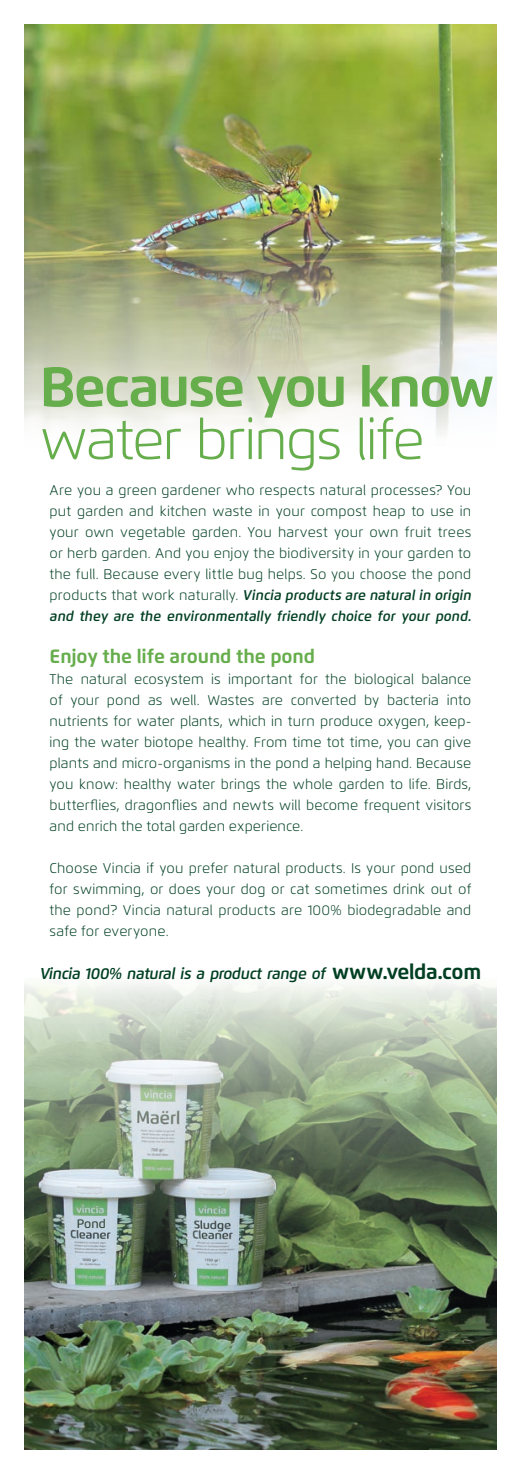
<style>
.page{position:relative;width:521px;height:1474px;background:#fff}
.page>*{position:absolute;margin:0;border:0;box-sizing:border-box;transform-origin:0 0}
.kop_36{font:300 56px "Flexo";letter-spacing:-.035em;color:#66ad4c}
.kop_36-2{font:700 56px "Flexo";letter-spacing:-.04em;color:#66ad4c}
.sfeer_heading{font:700 19.25px "Flexo";letter-spacing:-.005em;color:#66ad4c}
.t1{font:italic 600 15.75px "Flexo";letter-spacing:-.02em;color:#003f22}
.tabel_9{font:300 14px/21px "Flexo";letter-spacing:.01em;color:#003f22;text-align:justify}
.t2{font:500 12.25px "Flexo";color:#314032}
.s1{font-weight:600;font-style:italic}
.s2{font-weight:700;font-style:normal;font-size:21px}
</style>
<div class="page">
<img style="left:25px;top:982px;width:471px;height:467px">
<img style="left:25px;top:25px;width:471px;height:408px">
<div style="left:86px;top:1224px;width:7px;height:7px;background:#c3d5e0"></div>
<div style="left:74px;top:1216px;width:35px;height:13px;background:#c3d5e0"></div>
<p class="kop_36-2" style="left:40px;top:352px;width:456px">Because you know</p>
<p class="kop_36" style="left:40px;top:406px;width:387px">water brings life</p>
<p class="tabel_9" style="left:50px;top:479px;width:423px">Are you a green gardener who respects natural processes? You put garden and kitchen waste in your compost heap to use in your own vegetable garden. You harvest your own fruit trees or herb garden. And you enjoy the biodiversity in your garden to the full. Because every little bug helps. So you choose the pond products that work naturally. <span class="s1">Vincia products are natural in origin and they are the environmentally friendly choice for your pond.</span></p>
<p class="sfeer_heading" style="left:50px;top:644px;width:267px">Enjoy the life around the pond</p>
<p class="tabel_9" style="left:50px;top:668px;width:423px">The natural ecosystem is important for the biological balance of your pond as well. Wastes are converted by bacteria into nutrients for water plants, which in turn produce oxygen, keep&shy;ing the water biotope healthy. From time tot time, you can give plants and micro-organisms in the pond a helping hand. Because you know: healthy water brings the whole garden to life. Birds, butterflies, dragonflies and newts will become frequent visitors and enrich the total garden experience.</p>
<p class="tabel_9" style="left:50px;top:857px;width:423px">Choose Vincia if you prefer natural products. Is your pond used for swimming, or does your dog or cat sometimes drink out of the pond? Vincia natural products are 100% biodegradable and safe for everyone.</p>
<p class="t1" style="left:40px;top:963px;width:443px">Vincia 100% natural is a product range of <span class="s2">www.velda.com</span></p>
<p class="t2" style="left:77px;top:1216px;width:31px">Pond</p>
</div>
